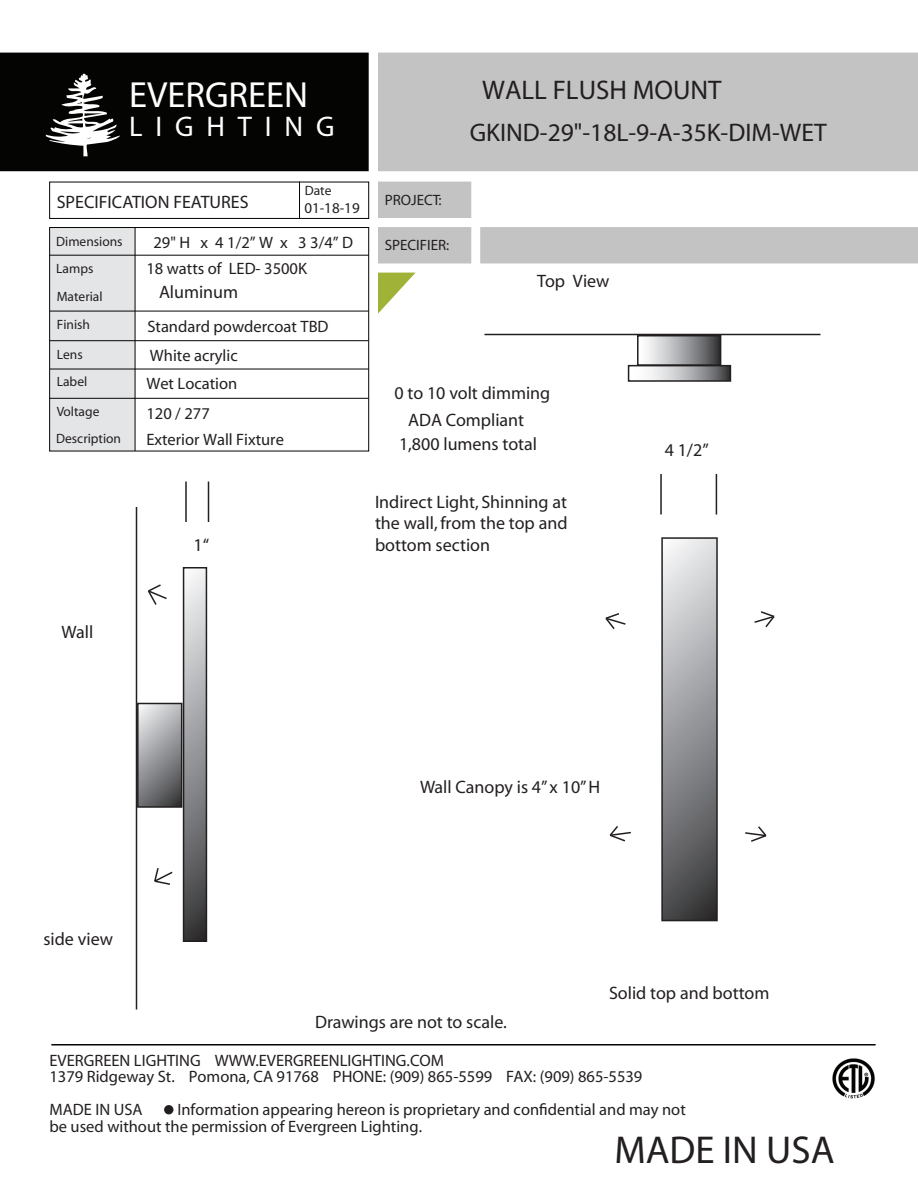
<style>
.page{position:relative;width:918px;height:1188px;background:#fff}
.page>*{position:absolute;margin:0;border:0;box-sizing:border-box;transform-origin:0 0}
.t1{font:700 39px "Helvetica Neue LT Com";color:#231f20}
.t2{font:700 36.45px "Helvetica Neue LT Com";color:#fff}
.t3{font:500 28.5px "Helvetica Neue LT Com";letter-spacing:.45em;color:#fff}
.t4{font:700 27px "Helvetica Neue LT Com";color:#231f20}
.t5{font:25.5px "Helvetica Neue LT Com";color:#231f20}
.t6{font:18px/21.6px "Myriad";color:#231f20}
.t7{font:700 18px "Helvetica Neue LT Com";color:#231f20}
.t8{font:16.5px/16.5px "Helvetica Neue LT Com";color:#231f20}
.t9{font:700 16.5px "Helvetica Neue LT Com";color:#231f20}
.t10{font:15px "Helvetica Neue LT Com";color:#231f20}
.t11{font:13.5px/28px "Helvetica Neue LT Com";color:#231f20}
</style>
<div class="page">
<div style="left:0;top:53px;width:369px;height:118px;background:#040503"></div>
<svg style="left:46px;top:73px;width:74px;height:83px"></svg>
<div style="left:378px;top:53px;width:540px;height:118px;background:#c3c3c3"></div>
<svg style="left:51px;top:1044px;width:825px;height:2px"></svg>
<div style="left:164px;top:1105px;width:9px;height:9px;background:#231f20;border-radius:50%"></div>
<div style="left:378px;top:182px;width:93px;height:36px;background:#c3c3c3"></div>
<div style="left:480px;top:227px;width:438px;height:36px;background:#c3c3c3"></div>
<div style="left:378px;top:227px;width:93px;height:36px;background:#c3c3c3"></div>
<img style="left:832px;top:1058px;width:43px;height:41px">
<svg style="left:378px;top:273px;width:37px;height:41px"></svg>
<div style="left:49px;top:182px;width:320px;height:37px;border:1px solid #040503"></div>
<svg style="left:299px;top:181px;width:1px;height:38px"></svg>
<svg style="left:49px;top:227px;width:320px;height:225px"></svg>
<svg style="left:484px;top:333px;width:337px;height:3px"></svg>
<svg style="left:664px;top:540px;width:51px;height:378px"></svg>
<div style="left:661px;top:537px;width:57px;height:384px;border:2px solid #231f20"></div>
<svg style="left:138px;top:703px;width:44px;height:104px"></svg>
<div style="left:137px;top:703px;width:45px;height:105px;border:2px solid #231f20"></div>
<div style="left:184px;top:568px;width:22px;height:373px;background:linear-gradient(to bottom,#f6f7fa,#353538)"></div>
<div style="left:183px;top:567px;width:24px;height:375px;border:2px solid #231f20"></div>
<svg style="left:148px;top:584px;width:19px;height:21px"></svg>
<svg style="left:135px;top:507px;width:3px;height:503px"></svg>
<svg style="left:605px;top:613px;width:21px;height:16px"></svg>
<svg style="left:754px;top:611px;width:21px;height:17px"></svg>
<div style="left:638px;top:336px;width:83px;height:29px;background:linear-gradient(to right,#fff,#404144)"></div>
<div style="left:637px;top:335px;width:84px;height:31px;border:2px solid #231f20"></div>
<svg style="left:650px;top:368px;width:78px;height:11px"></svg>
<div style="left:628px;top:365px;width:103px;height:17px;border:2px solid #231f20"></div>
<svg style="left:715px;top:474px;width:3px;height:41px"></svg>
<svg style="left:660px;top:474px;width:2px;height:41px"></svg>
<svg style="left:207px;top:481px;width:3px;height:41px"></svg>
<svg style="left:185px;top:481px;width:2px;height:41px"></svg>
<svg style="left:609px;top:826px;width:22px;height:16px"></svg>
<svg style="left:745px;top:826px;width:22px;height:16px"></svg>
<svg style="left:154px;top:868px;width:19px;height:17px"></svg>
<h2 class="t2" style="left:129px;top:77px;width:180px">EVERGREEN</h2>
<h3 class="t3" style="left:129px;top:112px;width:207px">LIGHTING</h3>
<h3 class="t4" style="left:482px;top:76px;width:241px">WALL FLUSH MOUNT</h3>
<h3 class="t5" style="left:470px;top:120px;width:358px">GKIND-29"-18L-9-A-35K-DIM-WET</h3>
<p class="t11" style="left:305px;top:177px;width:28px">Date</p>
<p class="t10" style="left:304px;top:200px;width:57px">01-18-19</p>
<p class="t7" style="left:57px;top:193px;width:193px">SPECIFICATION FEATURES</p>
<p class="t11" style="left:56px;top:228px;width:68px">Dimensions</p>
<p class="t8" style="left:153px;top:235px;width:201px">29" H x 4 1/2” W x 3 3/4” D</p>
<p class="t11" style="left:56px;top:255px;width:39px">Lamps</p>
<p class="t8" style="left:146px;top:261px;width:162px">18 watts of LED- 3500K</p>
<p class="t11" style="left:57px;top:283px;width:47px">Material<br>Finish</p>
<p class="t6" style="left:159px;top:282px;width:81px">Aluminum</p>
<p class="t8" style="left:147px;top:319px;width:183px">Standard powdercoat TBD</p>
<p class="t11" style="left:57px;top:341px;width:32px;line-height:27.6px">Lens<br>Label</p>
<p class="t8" style="left:146px;top:343px;width:93px;line-height:27.8px">White acrylic<br>Wet Location</p>
<p class="t11" style="left:57px;top:398px;width:44px">Voltage</p>
<p class="t8" style="left:146px;top:406px;width:65px">120 / 277</p>
<p class="t11" style="left:56px;top:425px;width:66px">Description</p>
<p class="t8" style="left:146px;top:432px;width:139px">Exterior Wall Fixture</p>
<p class="t10" style="left:385px;top:192px;width:58px">PROJECT:</p>
<p class="t10" style="left:385px;top:237px;width:66px">SPECIFIER:</p>
<p class="t6" style="left:537px;top:271px;width:74px">Top View</p>
<p class="t6" style="left:394px;top:383px;width:157px">0 to 10 volt dimming</p>
<p class="t6" style="left:399px;top:434px;width:140px">1,800 lumens total</p>
<p class="t6" style="left:408px;top:410px;width:118px">ADA Compliant</p>
<p class="t6" style="left:375px;top:492px;width:194px">Indirect Light, Shinning at the wall, from the top and</p>
<p class="t6" style="left:665px;top:440px;width:46px">4 1/2”</p>
<p class="t6" style="left:62px;top:621px;width:33px">Wall</p>
<p class="t6" style="left:44px;top:929px;width:71px">side view</p>
<p class="t6" style="left:194px;top:534px;width:17px">1“</p>
<p class="t6" style="left:375px;top:535px;width:117px">bottom section</p>
<p class="t6" style="left:420px;top:777px;width:182px">Wall Canopy is 4” x 10” H</p>
<p class="t6" style="left:315px;top:1011px;width:193px">Drawings are not to scale.</p>
<p class="t6" style="left:609px;top:983px;width:162px">Solid top and bottom</p>
<p class="t9" style="left:50px;top:1052px;width:396px">EVERGREEN LIGHTING WWW.EVERGREENLIGHTING.COM</p>
<p class="t8" style="left:50px;top:1069px;width:594px">1379 Ridgeway St. Pomona, CA 91768 PHONE: (909) 865-5599 FAX: (909) 865-5539</p>
<p class="t9" style="left:49px;top:1102px;width:95px">MADE IN USA</p>
<p class="t8" style="left:50px;top:1102px;width:638px;text-indent:128px">Information appearing hereon is proprietary and confidential and may not be used without the permission of Evergreen Lighting.</p>
<h1 class="t1" style="left:614px;top:1131px;width:222px">MADE IN USA</h1>
</div>
